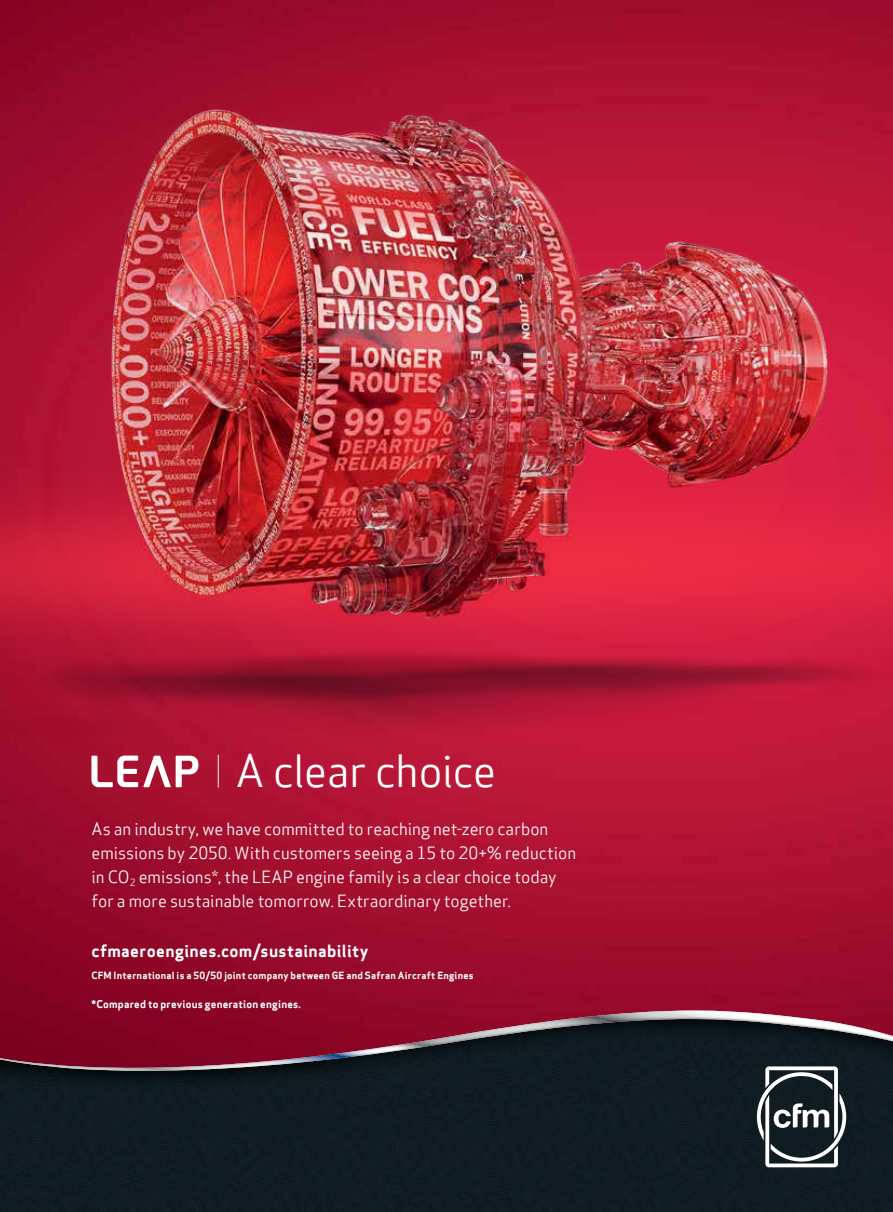
<style>
.page{position:relative;width:893px;height:1212px;background:#fff}
.page>*{position:absolute;margin:0;border:0;box-sizing:border-box;transform-origin:0 0}
.t1{font:43.5px "Apex Sans Book T";letter-spacing:-.02em;color:#fff}
.t2{font:16.5px/24px "Apex Sans Book T";color:#fff}
.t3{font:16.5px "Apex Sans Bold T";letter-spacing:.02em;color:#fff}
.t4{font:10.5px "Apex Sans Bold T";letter-spacing:.02em;color:#fff}
.t5{font:9.75px "Apex Sans Bold T";letter-spacing:.025em;color:#fff}
</style>
<div class="page">
<img style="left:0;top:0;width:893px;height:60px">
<img style="left:0;top:60px;width:893px;height:950px">
<div style="left:0;top:1071px;width:893px;height:141px;background:#0f1c22"></div>
<svg style="left:0;top:1010px;width:893px;height:61px;background:#5a2032"></svg>
<svg style="left:757px;top:1066px;width:136px;height:104px;background:#3c464b"></svg>
<svg style="left:91px;top:755px;width:107px;height:32px"></svg>
<hr style="left:218px;top:755px;width:1px;height:32px;background:#fff">
<h1 class="t1" style="left:235px;top:743px;width:263px">A clear choice</h1>
<p class="t2" style="left:91px;top:817px;width:486px">As an industry, we have committed to reaching net-zero carbon emissions by 2050. With customers seeing a 15 to 20+% reduction in CO<sub>2</sub> emissions*, the LEAP engine family is a clear choice today for a more sustainable tomorrow. Extraordinary together.</p>
<p class="t3" style="left:91px;top:940px;width:279px">cfmaeroengines.com/sustainability</p>
<p class="t5" style="left:91px;top:969px;width:384px">CFM International is a 50/50 joint company between GE and Safran Aircraft Engines</p>
<p class="t4" style="left:91px;top:997px;width:211px">*Compared to previous generation engines.</p>
</div>
